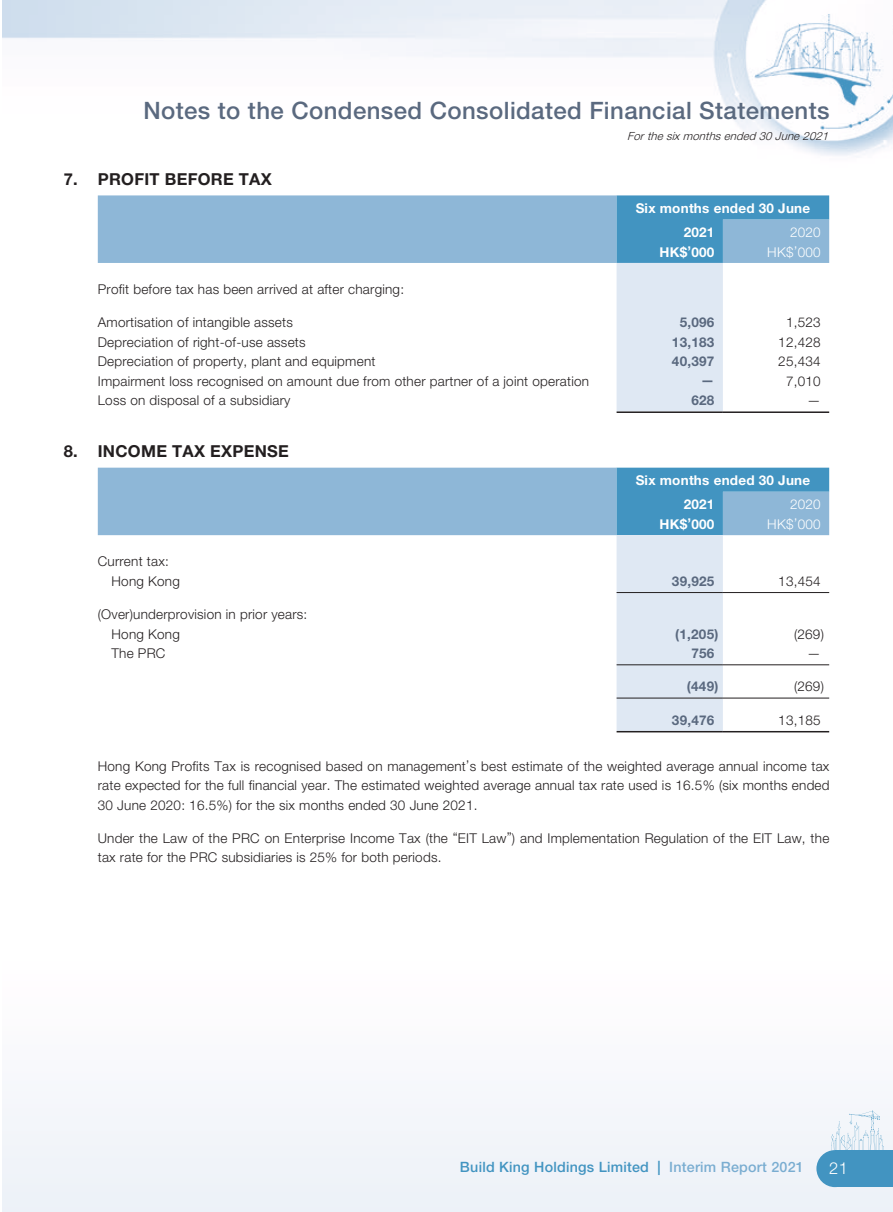
<style>
.page{position:relative;width:893px;height:1212px;background:#fff}
.page>*{position:absolute;margin:0;border:0;box-sizing:border-box;transform-origin:0 0}
.t1{font:500 24px "Helvetica Neue LT Std";letter-spacing:.015em;color:#5a697f}
._3__標題{font:700 16.5px "Helvetica Neue LT Std";letter-spacing:.015em;color:#231f20}
.t2{font:300 16.5px "Helvetica Neue LT Std";color:#fff}
.t3{font:500 14.25px "Helvetica Neue LT Std";letter-spacing:.015em;color:#4294c1}
._1__內文{font:300 13.5px/19.5px "Helvetica Neue LT Std";letter-spacing:.015em;color:#231f20;text-align:justify}
._1__內文-2{font:700 13.5px "Helvetica Neue LT Std";letter-spacing:.015em;color:#fff}
._1__內文-3{font:700 13.5px "Helvetica Neue LT Std";letter-spacing:.015em;color:#5a697f}
._1__內文-4{font:300 13.5px "Helvetica Neue LT Std";letter-spacing:.015em;color:#fff}
.t4{font:italic 300 11.25px "Helvetica Neue LT Std";color:#231f20}
.s1{color:#7aadd1}
</style>
<div class="page">
<img style="left:3px;top:0;width:890px;height:733px">
<div style="left:3px;top:919px;width:890px;height:293px;background:#f8f9fc"></div>
<svg style="left:831px;top:1110px;width:53px;height:40px"></svg>
<div style="left:835px;top:1150px;width:58px;height:37px;background:#4294c1"></div>
<div style="left:816px;top:1150px;width:37px;height:37px;background:#4294c1;border-radius:50%"></div>
<div style="left:98px;top:195px;width:519px;height:68px;background:#8eb7d7"></div>
<svg style="left:617px;top:195px;width:212px;height:216px"></svg>
<hr style="left:617px;top:411px;width:106px;height:2px;background:#231f20">
<hr style="left:723px;top:411px;width:106px;height:2px;background:#231f20">
<div style="left:98px;top:468px;width:519px;height:67px;background:#8eb7d7"></div>
<svg style="left:617px;top:468px;width:212px;height:263px"></svg>
<hr style="left:617px;top:592px;width:106px;height:1px;background:#231f20">
<hr style="left:723px;top:592px;width:106px;height:1px;background:#231f20">
<hr style="left:617px;top:664px;width:106px;height:1px;background:#231f20">
<hr style="left:723px;top:664px;width:106px;height:1px;background:#231f20">
<hr style="left:617px;top:698px;width:106px;height:1px;background:#231f20">
<hr style="left:723px;top:698px;width:106px;height:1px;background:#231f20">
<hr style="left:617px;top:731px;width:106px;height:1px;background:#231f20">
<hr style="left:723px;top:731px;width:106px;height:1px;background:#231f20">
<h1 class="t1" style="left:143px;top:96px;width:688px">Notes to the Condensed Consolidated Financial Statements</h1>
<p class="t4" style="left:627px;top:129px;width:206px">Forthesixmonthsended 30 June2021</p>
<p class="_3__標題" style="left:64px;top:169px;width:210px">7. PROFIT BEFORE TAX</p>
<p class="_1__內文-2" style="left:636px;top:200px;width:176px">Six months ended 30 June</p>
<p class="_1__內文-2" style="left:684px;top:224px;width:32px">2021</p>
<p class="_1__內文-4" style="left:790px;top:224px;width:32px">2020</p>
<p class="_1__內文-2" style="left:659px;top:244px;width:56px">HK$’000</p>
<p class="_1__內文-4" style="left:767px;top:244px;width:55px">HK$’000</p>
<p class="_1__內文" style="left:98px;top:279px;width:308px">Profit before tax has been arrived at after charging:</p>
<p class="_1__內文" style="left:98px;top:312px;width:197px">Amortisation of intangible assets</p>
<p class="_1__內文-3" style="left:680px;top:314px;width:36px">5,096</p>
<p class="_1__內文" style="left:786px;top:312px;width:36px">1,523</p>
<p class="_1__內文" style="left:98px;top:332px;width:209px">Depreciation of right-of-use assets</p>
<p class="_1__內文-3" style="left:672px;top:334px;width:44px">13,183</p>
<p class="_1__內文" style="left:778px;top:332px;width:44px">12,428</p>
<p class="_1__內文" style="left:98px;top:351px;width:279px">Depreciation of property, plant and equipment</p>
<p class="_1__內文-3" style="left:672px;top:353px;width:44px">40,397</p>
<p class="_1__內文" style="left:778px;top:351px;width:44px">25,434</p>
<p class="_1__內文" style="left:98px;top:371px;width:493px">Impairment loss recognised on amount due from other partner of a joint operation</p>
<p class="_1__內文-3" style="left:701px;top:372px;width:15px">—</p>
<p class="_1__內文" style="left:786px;top:371px;width:36px">7,010</p>
<p class="_1__內文" style="left:98px;top:390px;width:194px">Loss on disposal of a subsidiary</p>
<p class="_1__內文-3" style="left:691px;top:392px;width:24px">628</p>
<p class="_1__內文" style="left:807px;top:390px;width:15px">—</p>
<p class="_3__標題" style="left:64px;top:441px;width:227px">8. INCOME TAX EXPENSE</p>
<p class="_1__內文-2" style="left:636px;top:472px;width:176px">Six months ended 30 June</p>
<p class="_1__內文-2" style="left:684px;top:496px;width:32px">2021</p>
<p class="_1__內文-4" style="left:790px;top:496px;width:32px">2020</p>
<p class="_1__內文-2" style="left:659px;top:516px;width:56px">HK$’000</p>
<p class="_1__內文-4" style="left:767px;top:516px;width:55px">HK$’000</p>
<p class="_1__內文" style="left:98px;top:552px;width:73px">Current tax:</p>
<p class="_1__內文" style="left:112px;top:571px;width:70px">Hong Kong</p>
<p class="_1__內文-3" style="left:672px;top:573px;width:44px">39,925</p>
<p class="_1__內文" style="left:778px;top:571px;width:44px">13,454</p>
<p class="_1__內文" style="left:98px;top:604px;width:211px">(Over)underprovision in prior years:</p>
<p class="_1__內文" style="left:112px;top:624px;width:70px">Hong Kong</p>
<p class="_1__內文-3" style="left:675px;top:625px;width:45px">(1,205)</p>
<p class="_1__內文" style="left:794px;top:624px;width:31px">(269)</p>
<p class="_1__內文" style="left:112px;top:643px;width:55px">The PRC</p>
<p class="_1__內文-3" style="left:691px;top:645px;width:24px">756</p>
<p class="_1__內文" style="left:807px;top:643px;width:15px">—</p>
<p class="_1__內文-3" style="left:687px;top:678px;width:33px">(449)</p>
<p class="_1__內文" style="left:794px;top:677px;width:31px">(269)</p>
<p class="_1__內文-3" style="left:672px;top:711px;width:44px">39,476</p>
<p class="_1__內文" style="left:778px;top:710px;width:44px">13,185</p>
<p class="_1__內文" style="left:98px;top:756px;width:733px">Hong Kong Profits Tax is recognised based on management’s best estimate of the weighted average annual income tax rate expected for the full financial year. The estimated weighted average annual tax rate used is 16.5% (six months ended 30 June 2020: 16.5%) for the six months ended 30 June 2021.</p>
<p class="_1__內文" style="left:98px;top:828px;width:733px">Under the Law of the PRC on Enterprise Income Tax (the “EIT Law”) and Implementation Regulation of the EIT Law, the tax rate for the PRC subsidiaries is 25% for both periods.</p>
<p class="t3" style="left:460px;top:1159px;width:345px">Build King Holdings Limited | <span class="s1">Interim Report 2021</span></p>
<p class="t2" style="left:829px;top:1157px;width:20px">21</p>
</div>
